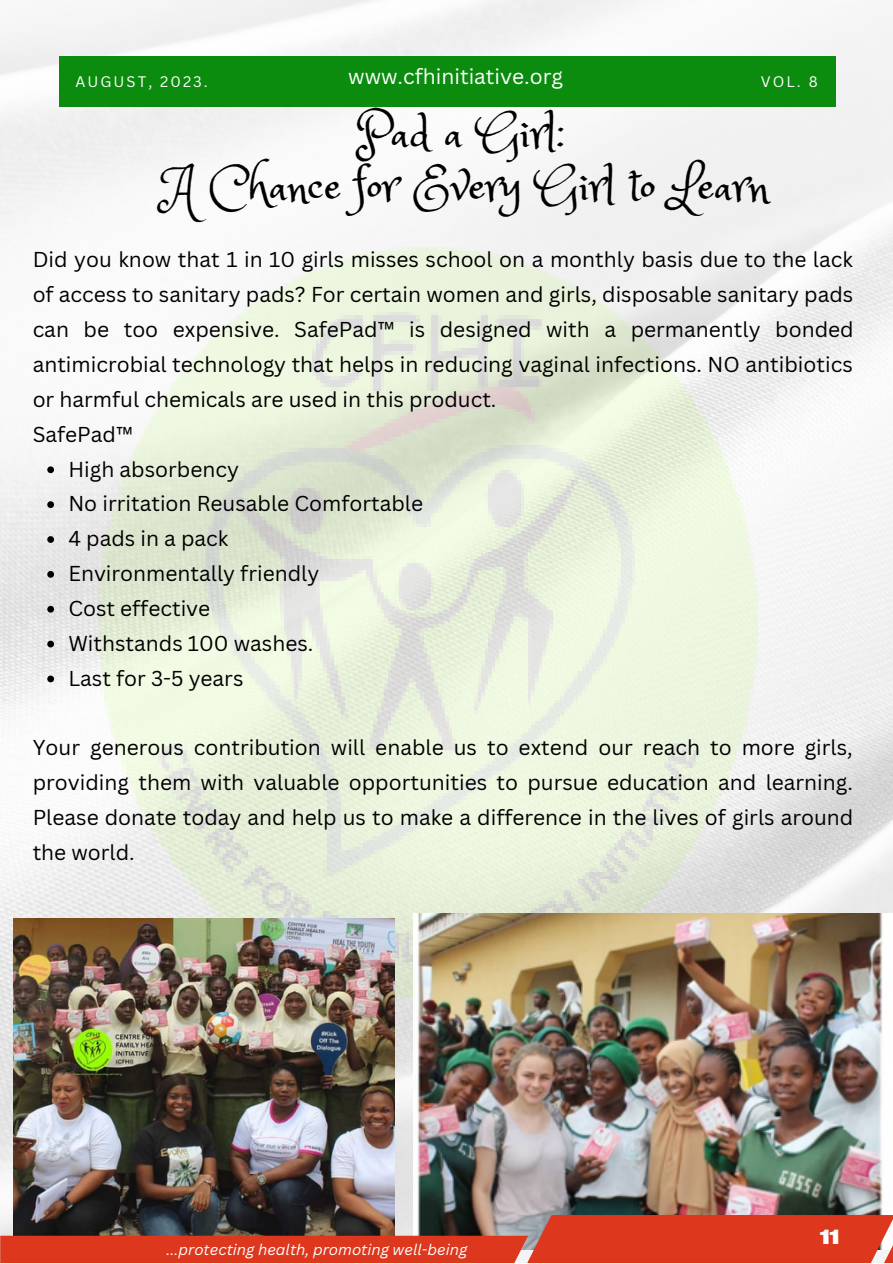
<style>
.page{position:relative;width:893px;height:1264px;background:#fff}
.page>*{position:absolute;margin:0;border:0;box-sizing:border-box;transform-origin:0 0}
.t1{font:46.95px "Princess Sofia";color:#000}
.t2{font:21px/34.8px "Canva Sans";color:#000;text-align:justify}
.t3{font:21px "Canva Sans";color:#fff}
.t4{font:800 19.5px "Benzin";color:#fff}
.t5{font:italic 15px "Canva Sans";color:#fff}
.t6{font:14.85px "Canva Sans";letter-spacing:.14em;color:#fff}
</style>
<div class="page">
<img style="left:0;top:0;width:892px;height:1214px">
<div style="left:59px;top:56px;width:776px;height:51px;background:#0b8c0f"></div>
<img style="left:97px;top:248px;width:757px;height:766px">
<img style="left:13px;top:918px;width:381px;height:296px">
<img style="left:413px;top:913px;width:479px;height:301px">
<svg style="left:0;top:1214px;width:892px;height:48px;background:#b43f2d"></svg>
<svg style="left:47px;top:466px;width:7px;height:7px"></svg>
<svg style="left:47px;top:501px;width:7px;height:7px"></svg>
<svg style="left:47px;top:536px;width:7px;height:7px"></svg>
<svg style="left:47px;top:571px;width:7px;height:6px"></svg>
<svg style="left:47px;top:606px;width:7px;height:6px"></svg>
<svg style="left:47px;top:640px;width:7px;height:7px"></svg>
<svg style="left:47px;top:675px;width:7px;height:7px"></svg>
<p class="t3" style="left:348px;top:61px;width:216px">www.cfhinitiative.org</p>
<p class="t1" style="left:355px;top:102px;width:210px">Pad a Girl:</p>
<p class="t1" style="left:165px;top:156px;width:605px">A Chance for Every Girl to Learn</p>
<p class="t6" style="left:75px;top:71px;width:134px">AUGUST, 2023.</p>
<p class="t6" style="left:760px;top:71px;width:58px">VOL. 8</p>
<p class="t2" style="left:33px;top:242px;width:822px">Did you know that 1 in 10 girls misses school on a monthly basis due to the lack of access to sanitary pads? For certain women and girls, disposable sanitary pads can be too expensive. SafePad™ is designed with a permanently bonded antimicrobial technology that helps in reducing vaginal infections. NO antibiotics or harmful chemicals are used in this product.</p>
<p class="t2" style="left:33px;top:416px;width:102px">SafePad™</p>
<p class="t2" style="left:68px;top:451px;width:172px">High absorbency</p>
<p class="t2" style="left:68px;top:486px;width:356px">No irritation Reusable Comfortable</p>
<p class="t2" style="left:68px;top:520px;width:161px">4 pads in a pack</p>
<p class="t2" style="left:68px;top:555px;width:252px">Environmentally friendly</p>
<p class="t2" style="left:68px;top:590px;width:143px">Cost effective</p>
<p class="t2" style="left:68px;top:625px;width:246px">Withstands 100 washes.</p>
<p class="t2" style="left:68px;top:660px;width:177px">Last for 3-5 years</p>
<p class="t2" style="left:33px;top:730px;width:822px">Your generous contribution will enable us to extend our reach to more girls, providing them with valuable opportunities to pursue education and learning.<br>Please donate today and help us to make a difference in the lives of girls around the world.</p>
<p class="t5" style="left:167px;top:1238px;width:302px">...protecting health, promoting well-being</p>
<p class="t4" style="left:819px;top:1229px;width:20px">11</p>
</div>
